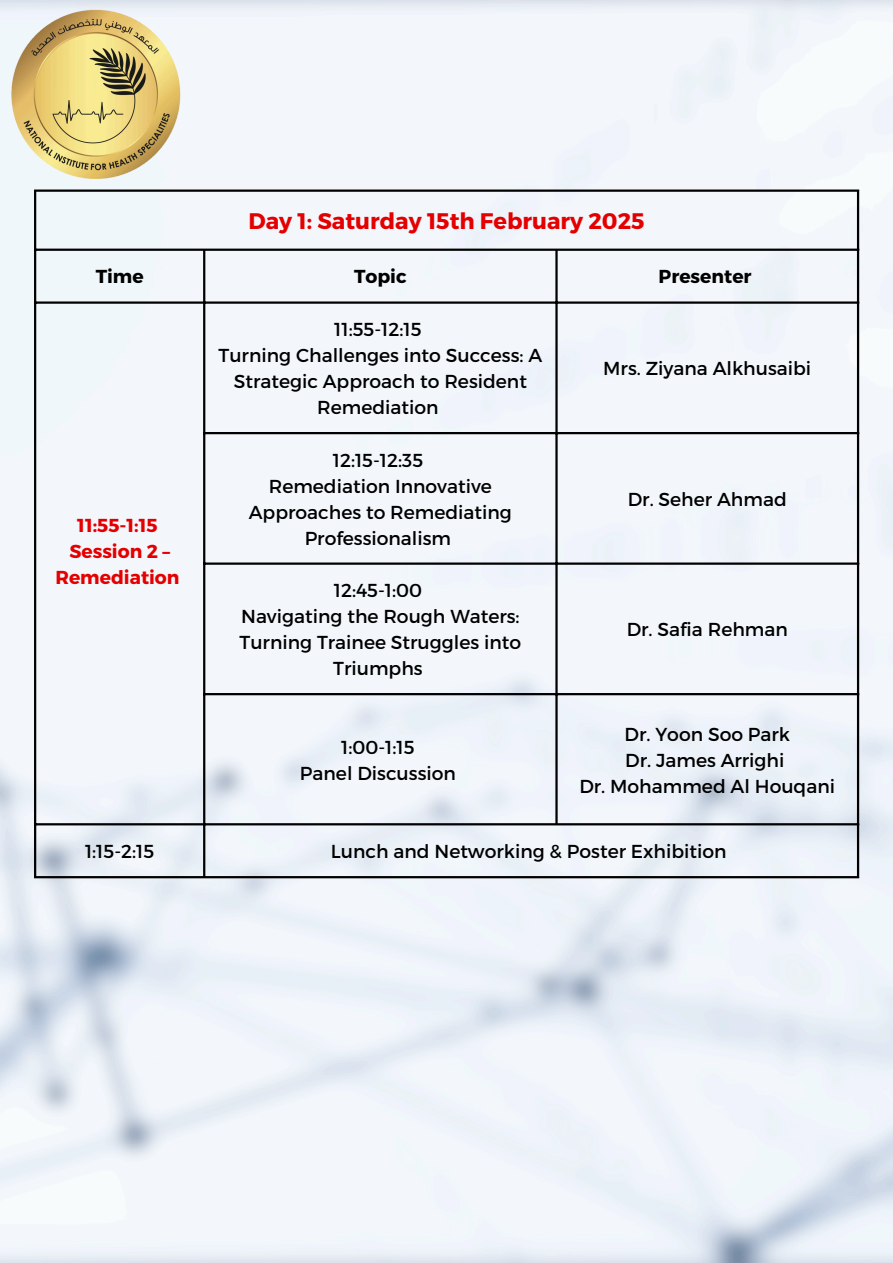
<style>
.page{position:relative;width:893px;height:1263px;background:#fff}
.page>*{position:absolute;margin:0;border:0;box-sizing:border-box;transform-origin:0 0}
.t1{font:700 22.5px "Montserrat";color:#e40000}
.t2{font:18.75px/25.9px "Montserrat";color:#000;text-align:center}
.t3{font:700 18.75px/25.9px "Montserrat";color:#e40000;text-align:center}
.t4{font:700 18.75px "Montserrat";color:#000}
</style>
<div class="page">
<img style="left:0;top:0;width:893px;height:1263px">
<img style="left:0;top:0;width:192px;height:192px">
<hr style="left:34px;top:192px;width:2px;height:684px;background:#000">
<hr style="left:203px;top:251px;width:2px;height:625px;background:#000">
<hr style="left:555px;top:251px;width:2px;height:572px;background:#000">
<hr style="left:857px;top:192px;width:2px;height:684px;background:#000">
<hr style="left:34px;top:189px;width:825px;height:3px;background:#000">
<hr style="left:34px;top:249px;width:825px;height:2px;background:#000">
<hr style="left:34px;top:301px;width:825px;height:3px;background:#000">
<hr style="left:203px;top:432px;width:656px;height:2px;background:#000">
<hr style="left:203px;top:562px;width:656px;height:3px;background:#000">
<hr style="left:203px;top:693px;width:656px;height:2px;background:#000">
<hr style="left:34px;top:823px;width:825px;height:2px;background:#000">
<hr style="left:34px;top:876px;width:825px;height:2px;background:#000">
<p class="t1" style="left:248px;top:207px;width:397px">Day 1: Saturday 15th February 2025</p>
<p class="t4" style="left:96px;top:265px;width:50px">Time</p>
<p class="t4" style="left:354px;top:265px;width:54px">Topic</p>
<p class="t4" style="left:658px;top:265px;width:95px">Presenter</p>
<p class="t3" style="left:77px;top:512px;width:82px">11:55-1:15</p>
<p class="t3" style="left:55px;top:537px;width:126px">Session 2 –<br>Remediation</p>
<p class="t2" style="left:334px;top:316px;width:89px">11:55-12:15</p>
<p class="t2" style="left:218px;top:342px;width:325px">Turning Challenges into Success: A<br>Strategic Approach to Resident<br>Remediation</p>
<p class="t2" style="left:333px;top:446px;width:92px">12:15-12:35</p>
<p class="t2" style="left:249px;top:472px;width:265px">Remediation Innovative<br>Approaches to Remediating<br>Professionalism</p>
<p class="t2" style="left:334px;top:577px;width:90px">12:45-1:00</p>
<p class="t2" style="left:239px;top:603px;width:283px">Navigating the Rough Waters:<br>Turning Trainee Struggles into<br>Triumphs</p>
<p class="t2" style="left:341px;top:733px;width:75px">1:00-1:15</p>
<p class="t2" style="left:300px;top:759px;width:157px">Panel Discussion</p>
<p class="t2" style="left:603px;top:355px;width:209px">Mrs. Ziyana Alkhusaibi</p>
<p class="t2" style="left:628px;top:485px;width:161px">Dr. Seher Ahmad</p>
<p class="t2" style="left:626px;top:616px;width:163px">Dr. Safia Rehman</p>
<p class="t2" style="left:624px;top:720px;width:167px">Dr. Yoon Soo Park</p>
<p class="t2" style="left:625px;top:746px;width:161px">Dr. James Arrighi</p>
<p class="t2" style="left:579px;top:772px;width:257px">Dr. Mohammed Al Houqani</p>
<p class="t2" style="left:85px;top:837px;width:71px">1:15-2:15</p>
<p class="t2" style="left:331px;top:837px;width:397px">Lunch and Networking &amp; Poster Exhibition</p>
</div>
